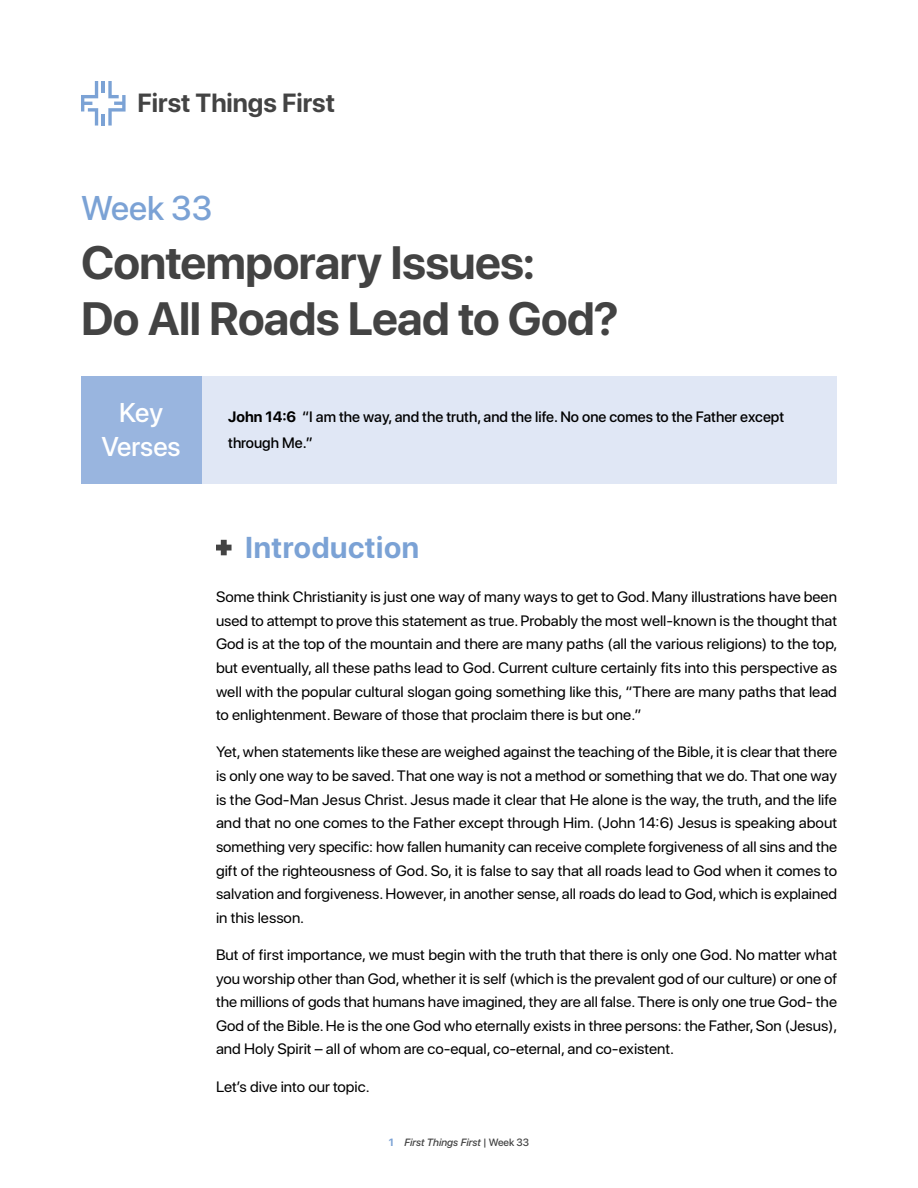
<style>
.page{position:relative;width:918px;height:1188px;background:#fff}
.page>*{position:absolute;margin:0;border:0;box-sizing:border-box;transform-origin:0 0}
.t1{font:700 46.5px/55.8px "SF Pro Display";letter-spacing:-.015em;color:#434343}
.t2{font:500 34.05px "SF Pro Display";color:#7ba2d5}
.t3{font:700 30px "SF Pro Display";letter-spacing:.02em;color:#7ba2d5}
.t4{font:500 27px/34px "SF Pro Display";color:#fff;text-align:center}
.t5{font:700 26.1px "SF Pro Display";color:#434343}
.t6{font:15px/23.7px "SF Pro Display";color:#000;text-align:justify;scale:1.05 1}
.t7{font:15px/23.5px "SF Pro Display";color:#000;text-align:justify;scale:1.04 1}
.t8{font:500 15px/25.5px "SF Pro Display";color:#000}
.t9{font:italic 500 10.5px "SF Pro Display";color:#434343}
.s1{font-weight:700}
.s2{font-weight:700;font-style:normal;color:#7ba2d5}
.s3{font-style:normal}
</style>
<div class="page">
<svg style="left:81px;top:81px;width:45px;height:45px"></svg>
<div style="left:201px;top:376px;width:636px;height:107px;background:#e0e7f5"></div>
<div style="left:81px;top:376px;width:120px;height:107px;background:#99b5df"></div>
<svg style="left:216px;top:540px;width:16px;height:15px"></svg>
<h3 class="t5" style="left:138px;top:85px;width:199px">First Things First</h3>
<h2 class="t2" style="left:81px;top:184px;width:133px">Week 33</h2>
<h1 class="t1" style="left:81px;top:233px;width:539px">Contemporary Issues:<br>Do All Roads Lead to God?</h1>
<h3 class="t4" style="left:102px;top:394px;width:81px">Key<br>Verses</h3>
<p class="t8" style="left:228px;top:403px;width:558px"><span class="s1">John 14:6</span> “I am the way, and the truth, and the life. No one comes to the Father except through Me.”</p>
<h3 class="t3" style="left:245px;top:526px;width:175px">Introduction</h3>
<p class="t6" style="left:216px;top:585px;width:594px">Some think Christianity is just one way of many ways to get to God. Many illustrations have been used to attempt to prove this statement as true. Probably the most well-known is the thought that God is at the top of the mountain and there are many paths (all the various religions) to the top, but eventually, all these paths lead to God. Current culture certainly fits into this perspective as well with the popular cultural slogan going something like this, “There are many paths that lead to enlightenment. Beware of those that proclaim there is but one.”</p>
<p class="t7" style="left:216px;top:740px;width:599px">Yet, when statements like these are weighed against the teaching of the Bible, it is clear that there is only one way to be saved. That one way is not a method or something that we do. That one way is the God-Man Jesus Christ. Jesus made it clear that He alone is the way, the truth, and the life and that no one comes to the Father except through Him. (John 14:6) Jesus is speaking about something very specific: how fallen humanity can receive complete forgiveness of all sins and the gift of the righteousness of God. So, it is false to say that all roads lead to God when it comes to salvation and forgiveness. However, in another sense, all roads do lead to God, which is explained in this lesson.</p>
<p class="t6" style="left:216px;top:942px;width:593px">But of first importance, we must begin with the truth that there is only one God. No matter what you worship other than God, whether it is self (which is the prevalent god of our culture) or one of the millions of gods that humans have imagined, they are all false. There is only one true God- the God of the Bible. He is the one God who eternally exists in three persons: the Father, Son (Jesus), and Holy Spirit – all of whom are co-equal, co-eternal, and co-existent.</p>
<p class="t6" style="left:216px;top:1074px;width:148px">Let’s dive into our topic.</p>
<p class="t9" style="left:389px;top:1135px;width:142px"><span class="s2">1</span> First Things First <span class="s3">| Week 33</span></p>
</div>
